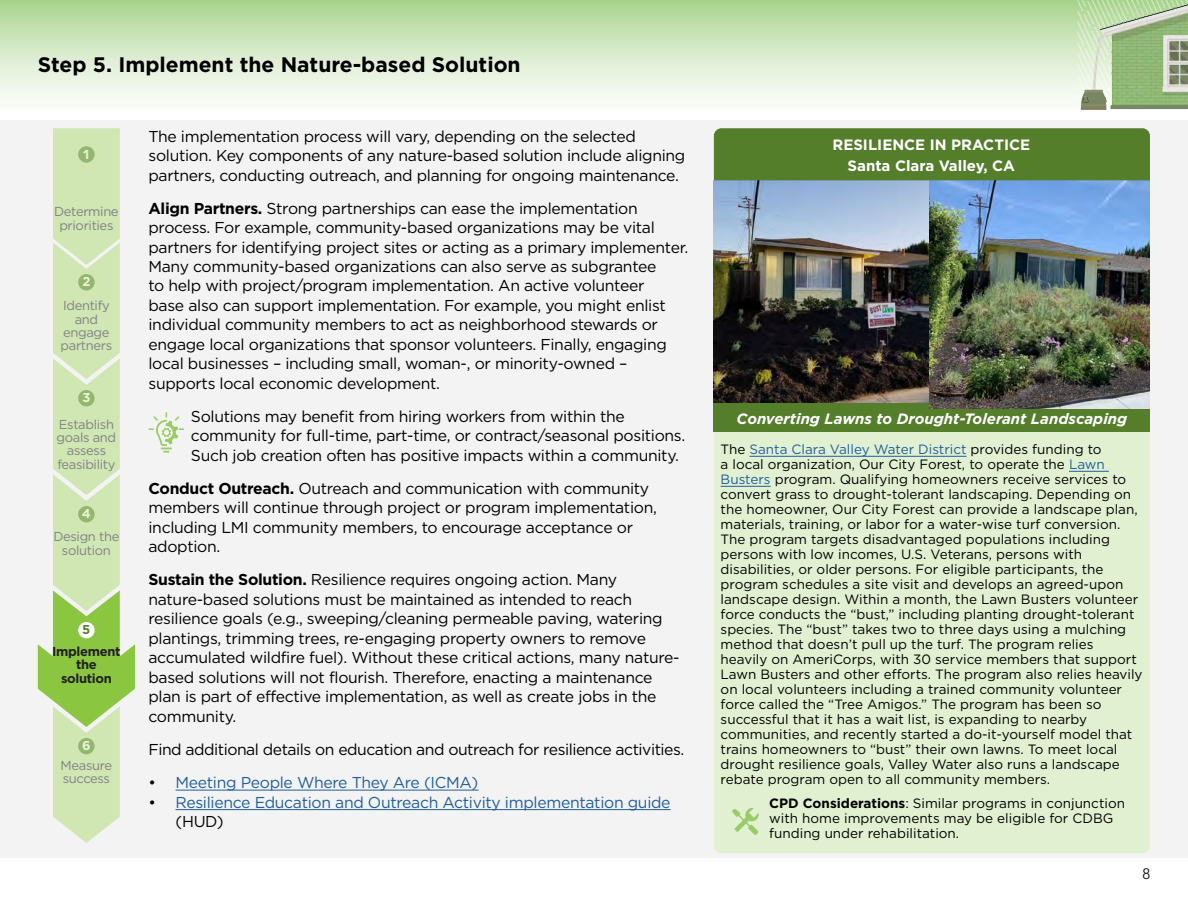
<style>
.page{position:relative;width:1188px;height:918px;background:#fff}
.page>*{position:absolute;margin:0;border:0;box-sizing:border-box;transform-origin:0 0}
.t1{font:700 21px "Gotham HTF";color:#000}
.t2{font:15.75px/19.5px "Gotham HTF";letter-spacing:-.02em;color:#000}
.t3{font:15.75px/19.5px "Gotham HTF";letter-spacing:-.02em;color:#215e9e}
.t4{font:italic 700 15px "Gotham HTF";color:#fff}
.t5{font:700 15px "Gotham HTF";color:#fff}
.t6{font:300 15px "Avenir LT Std";color:#000}
.t7{font:13.5px/15px "Gotham HTF";color:#000}
.t8{font:12.9px/13.4px "Gotham HTF";letter-spacing:-.025em;color:#808285;text-align:center}
.t9{font:700 12.9px/13.4px "Gotham HTF";letter-spacing:-.025em;color:#231f20;text-align:center}
.t10{font:700 12.9px "Gotham HTF";color:#e9f3da}
.t11{font:700 12.9px "Gotham HTF";color:#5a833a}
.t12{font:900 12.9px "Avenir LT Std";color:#e9f3da}
.s1{font-weight:700}
.s2{color:#000}
.s3{color:#215e9e}
</style>
<div class="page">
<div style="left:0;top:120px;width:1188px;height:738px;background:#f2f3f2"></div>
<svg style="left:0;top:0;width:1078px;height:103px;background:#d4e9c6"></svg>
<svg style="left:1078px;top:0;width:29px;height:109px;background:#c9dabb"></svg>
<img style="left:1107px;top:0;width:81px;height:109px">
<hr style="left:176px;top:790px;width:302px;height:1px;background:#215e9e">
<hr style="left:176px;top:809px;width:495px;height:1px;background:#215e9e">
<svg style="left:38px;top:128px;width:97px;height:715px"></svg>
<div style="left:83px;top:149px;width:5px;height:10px;background:#94b66d"></div>
<div style="left:714px;top:432px;width:436px;height:421px;background:#e0f0d1"></div>
<svg style="left:148px;top:412px;width:36px;height:41px"></svg>
<div style="left:714px;top:403px;width:436px;height:29px;background:#547e2a"></div>
<img style="left:714px;top:180px;width:216px;height:223px">
<img style="left:930px;top:180px;width:220px;height:229px">
<hr style="left:750px;top:456px;width:217px;height:1px;background:#215e9e">
<hr style="left:1069px;top:471px;width:40px;height:1px;background:#215e9e">
<hr style="left:721px;top:486px;width:50px;height:1px;background:#215e9e">
<svg style="left:732px;top:808px;width:27px;height:27px"></svg>
<div style="left:714px;top:128px;width:436px;height:52px;background:#547e2a"></div>
<p class="t1" style="left:38px;top:52px;width:484px">Step 5. Implement the Nature-based Solution</p>
<p class="t12" style="left:83px;top:146px;width:9px">1</p>
<p class="t8" style="left:54px;top:205px;width:66px">Determine priorities</p>
<p class="t10" style="left:82px;top:274px;width:10px">2</p>
<p class="t8" style="left:61px;top:299px;width:53px">Identify and engage partners</p>
<p class="t10" style="left:82px;top:390px;width:10px">3</p>
<p class="t8" style="left:57px;top:417px;width:61px">Establish goals and assess feasibility</p>
<p class="t10" style="left:82px;top:506px;width:10px">4</p>
<p class="t8" style="left:53px;top:530px;width:68px">Design the solution</p>
<p class="t11" style="left:82px;top:622px;width:10px">5</p>
<p class="t9" style="left:52px;top:644px;width:70px">Implement the solution</p>
<p class="t10" style="left:82px;top:738px;width:10px">6</p>
<p class="t8" style="left:61px;top:759px;width:53px;text-align:left">Measure success</p>
<p class="t2" style="left:148px;top:126px;width:538px">The implementation process will vary, depending on the selected solution. Key components of any nature-based solution include aligning partners, conducting outreach, and planning for ongoing maintenance.</p>
<p class="t2" style="left:148px;top:198px;width:541px"><span class="s1">Align Partners.</span> Strong partnerships can ease the implementation process. For example, community-based organizations may be vital partners for identifying project sites or acting as a primary implementer.<br>Many community-based organizations can also serve as subgrantee<br>to help with project/program implementation. An active volunteer<br>base also can support implementation. For example, you might enlist individual community members to act as neighborhood stewards or engage local organizations that sponsor volunteers. Finally, engaging local businesses – including small, woman-, or minority-owned – supports local economic development.</p>
<p class="t2" style="left:191px;top:406px;width:496px">Solutions may benefit from hiring workers from within the community for full-time, part-time, or contract/seasonal positions.<br>Such job creation often has positive impacts within a community.</p>
<p class="t2" style="left:148px;top:478px;width:510px"><span class="s1">Conduct Outreach.</span> Outreach and communication with community members will continue through project or program implementation, including LMI community members, to encourage acceptance or adoption.</p>
<p class="t2" style="left:148px;top:570px;width:533px"><span class="s1">Sustain the Solution.</span> Resilience requires ongoing action. Many nature-based solutions must be maintained as intended to reach resilience goals (e.g., sweeping/cleaning permeable paving, watering plantings, trimming trees, re-engaging property owners to remove accumulated wildfire fuel). Without these critical actions, many nature&shy;based solutions will not flourish. Therefore, enacting a maintenance plan is part of effective implementation, as well as create jobs in the community.</p>
<p class="t2" style="left:148px;top:739px;width:537px">Find additional details on education and outreach for resilience activities.</p>
<p class="t2" style="left:148px;top:772px;width:9px">•</p>
<p class="t3" style="left:176px;top:772px;width:304px">Meeting People Where They Are (ICMA)</p>
<p class="t3" style="left:176px;top:792px;width:497px;text-indent:-27px"><span class="s2">•</span> Resilience Education and Outreach Activity implementation guide <span class="s2">(HUD)</span></p>
<h3 class="t5" style="left:833px;top:136px;width:199px">RESILIENCE IN PRACTICE</h3>
<h3 class="t5" style="left:848px;top:157px;width:169px">Santa Clara Valley, CA</h3>
<p class="t4" style="left:737px;top:410px;width:392px">Converting Lawns to Drought-Tolerant Landscaping</p>
<p class="t7" style="left:721px;top:442px;width:423px">The <span class="s3">Santa Clara Valley Water District</span> provides funding to<br>a local organization, Our City Forest, to operate the <span class="s3">Lawn Busters</span> program. Qualifying homeowners receive services to convert grass to drought-tolerant landscaping. Depending on the homeowner, Our City Forest can provide a landscape plan, materials, training, or labor for a water-wise turf conversion.<br>The program targets disadvantaged populations including persons with low incomes, U.S. Veterans, persons with disabilities, or older persons. For eligible participants, the program schedules a site visit and develops an agreed-upon landscape design. Within a month, the Lawn Busters volunteer force conducts the “bust,” including planting drought-tolerant species. The “bust” takes two to three days using a mulching method that doesn’t pull up the turf. The program relies heavily on AmeriCorps, with 30 service members that support Lawn Busters and other efforts. The program also relies heavily on local volunteers including a trained community volunteer force called the “Tree Amigos.” The program has been so successful that it has a wait list, is expanding to nearby communities, and recently started a do-it-yourself model that trains homeowners to “bust” their own lawns. To meet local drought resilience goals, Valley Water also runs a landscape rebate program open to all community members.</p>
<p class="t7" style="left:769px;top:796px;width:357px"><span class="s1">CPD Considerations</span>: Similar programs in conjunction with home improvements may be eligible for CDBG funding under rehabilitation.</p>
<p class="t6" style="left:1142px;top:865px;width:9px">8</p>
</div>
